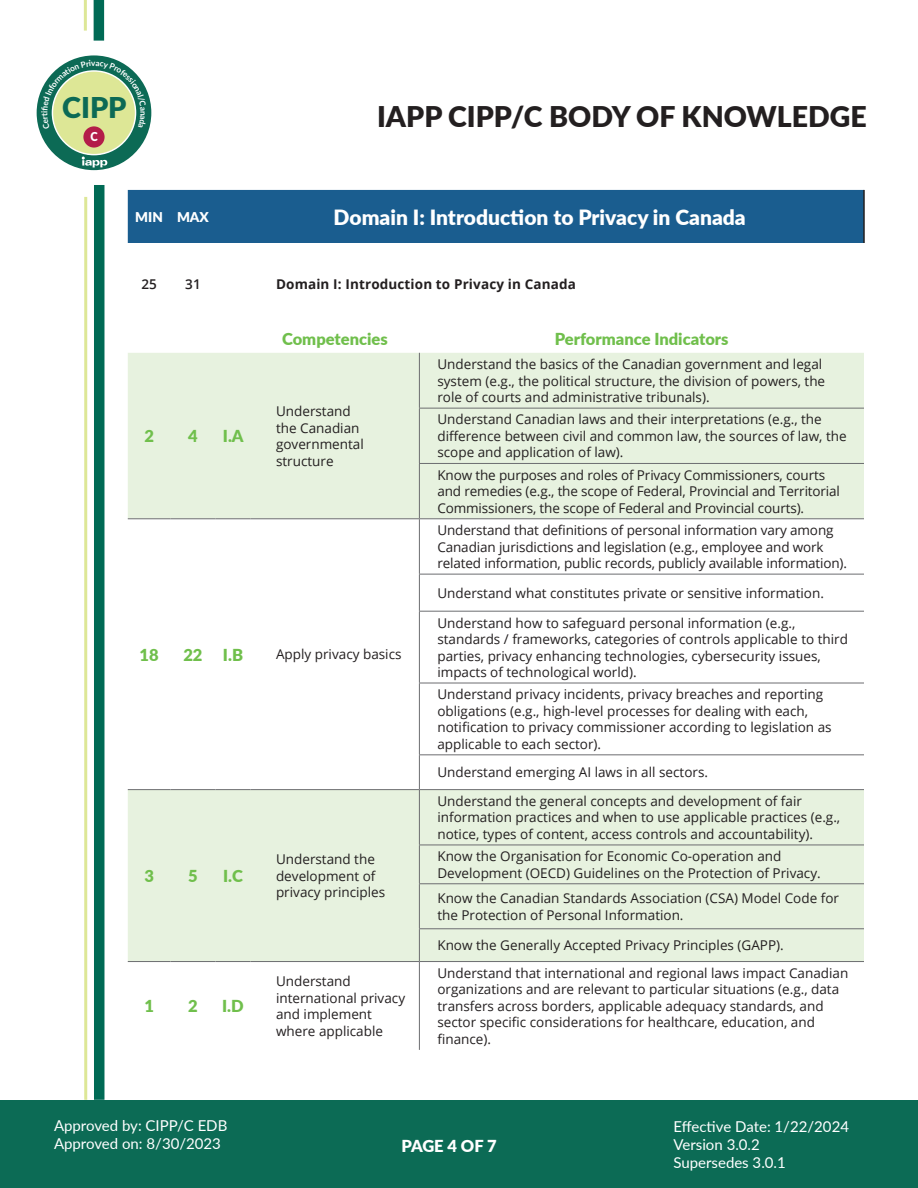
<style>
.page{position:relative;width:918px;height:1188px;background:#fff}
.page>*{position:absolute;margin:0;border:0;box-sizing:border-box;transform-origin:0 0}
.t1{font:900 28.8px "Lato";color:#0c6a55}
.t2{font:900 28.5px "Lato";color:#231f20}
.t3{font:900 21px "Lato";color:#fff}
.t4{font:900 16.5px "Lato";color:#70bf4c}
.t5{font:900 16.5px "Lato";letter-spacing:-.01em;color:#fff}
.t6{font:15px/18px "Lato";color:#fff}
.body_type{font:13.5px/16.5px "Open Sans";color:#231f20}
.body_type-2{font:700 13.5px "Open Sans";letter-spacing:.01em;color:#231f20}
.t7{font:900 13.5px "Lato";color:#fff}
.body_type-3{font:600 13.5px "Open Sans";color:#231f20}
.t8{font:900 12.3px "Lato";color:#fff;scale:.9 1}
.t9{font:700 8.25px "Lato";color:#fff}
</style>
<div class="page">
<div style="left:0;top:1100px;width:918px;height:88px;background:#0c6b55"></div>
<div style="left:37px;top:55px;width:114px;height:115px;background:#0c6a55;border-radius:50%"></div>
<div style="left:94px;top:0;width:10px;height:41px;background:#006a55"></div>
<hr style="left:84px;top:0;width:3px;height:31px;background:#dde797">
<div style="left:94px;top:185px;width:10px;height:915px;background:#006a55"></div>
<hr style="left:84px;top:197px;width:3px;height:903px;background:#dde797">
<div style="left:128px;top:190px;width:735px;height:53px;background:#1a5d8f"></div>
<div style="left:128px;top:353px;width:736px;height:165px;background:#e7f2df"></div>
<svg style="left:128px;top:519px;width:736px;height:531px"></svg>
<hr style="left:863px;top:190px;width:2px;height:53px;background:#231f20">
<hr style="left:419px;top:408px;width:445px;height:1px;background:#6c6d70">
<hr style="left:419px;top:463px;width:445px;height:1px;background:#6c6d70">
<hr style="left:128px;top:518px;width:42px;height:1px;background:#6c6d70">
<hr style="left:170px;top:518px;width:45px;height:1px;background:#6c6d70">
<hr style="left:215px;top:518px;width:36px;height:1px;background:#6c6d70">
<hr style="left:251px;top:518px;width:168px;height:1px;background:#6c6d70">
<hr style="left:419px;top:518px;width:445px;height:1px;background:#6c6d70">
<hr style="left:419px;top:574px;width:445px;height:1px;background:#6c6d70">
<hr style="left:419px;top:611px;width:445px;height:1px;background:#6c6d70">
<hr style="left:128px;top:789px;width:42px;height:1px;background:#6c6d70">
<hr style="left:170px;top:789px;width:45px;height:1px;background:#6c6d70">
<hr style="left:215px;top:789px;width:36px;height:1px;background:#6c6d70">
<hr style="left:251px;top:789px;width:168px;height:1px;background:#6c6d70">
<hr style="left:419px;top:683px;width:445px;height:1px;background:#6c6d70">
<hr style="left:419px;top:754px;width:445px;height:1px;background:#6c6d70">
<hr style="left:419px;top:789px;width:445px;height:1px;background:#6c6d70">
<hr style="left:419px;top:845px;width:445px;height:1px;background:#6c6d70">
<hr style="left:419px;top:883px;width:445px;height:1px;background:#6c6d70">
<hr style="left:419px;top:928px;width:445px;height:1px;background:#6c6d70">
<hr style="left:419px;top:353px;width:1px;height:55px;background:#6c6d70">
<hr style="left:419px;top:409px;width:1px;height:54px;background:#6c6d70">
<hr style="left:419px;top:464px;width:1px;height:54px;background:#6c6d70">
<hr style="left:419px;top:519px;width:1px;height:55px;background:#6c6d70">
<hr style="left:419px;top:574px;width:1px;height:37px;background:#6c6d70">
<hr style="left:419px;top:612px;width:1px;height:71px;background:#6c6d70">
<hr style="left:419px;top:683px;width:1px;height:71px;background:#6c6d70">
<hr style="left:419px;top:755px;width:1px;height:34px;background:#6c6d70">
<hr style="left:419px;top:790px;width:1px;height:55px;background:#6c6d70">
<hr style="left:419px;top:845px;width:1px;height:38px;background:#6c6d70">
<hr style="left:419px;top:884px;width:1px;height:44px;background:#6c6d70">
<hr style="left:419px;top:929px;width:1px;height:32px;background:#6c6d70">
<hr style="left:128px;top:961px;width:42px;height:1px;background:#6c6d70">
<hr style="left:170px;top:961px;width:45px;height:1px;background:#6c6d70">
<hr style="left:215px;top:961px;width:36px;height:1px;background:#6c6d70">
<hr style="left:251px;top:961px;width:168px;height:1px;background:#6c6d70">
<hr style="left:419px;top:961px;width:445px;height:1px;background:#6c6d70">
<hr style="left:419px;top:962px;width:1px;height:88px;background:#6c6d70">
<svg style="left:41px;top:60px;width:105px;height:108px"></svg>
<h1 class="t1" style="left:62px;top:86px;width:66px">CIPP</h1>
<p class="t8" style="left:90px;top:127px;width:10px">C</p>
<p class="t9" style="left:150px;top:111px;width:6px;rotate:90deg">n</p>
<h2 class="t2" style="left:377px;top:95px;width:491px">IAPP CIPP/C BODY OF KNOWLEDGE</h2>
<p class="t7" style="left:135px;top:207px;width:29px">MIN</p>
<p class="t7" style="left:177px;top:207px;width:33px">MAX</p>
<p class="t3" style="left:334px;top:201px;width:414px">Domain I: Introduction to Privacy in Canada</p>
<p class="body_type-3" style="left:141px;top:275px;width:17px">25</p>
<p class="body_type-3" style="left:185px;top:275px;width:17px">31</p>
<p class="body_type-2" style="left:276px;top:274px;width:301px">Domain I: Introduction to Privacy in Canada</p>
<p class="t4" style="left:144px;top:424px;width:11px">2</p>
<p class="t4" style="left:188px;top:424px;width:11px">4</p>
<p class="t4" style="left:223px;top:424px;width:22px">I.A</p>
<p class="t4" style="left:282px;top:327px;width:107px">Competencies</p>
<p class="t4" style="left:555px;top:327px;width:175px">Performance Indicators</p>
<p class="body_type" style="left:276px;top:403px;width:89px">Understand the Canadian governmental structure</p>
<p class="body_type" style="left:437px;top:356px;width:389px">Understand the basics of the Canadian government and legal system (e.g., the political structure, the division of powers, the role of courts and administrative tribunals).</p>
<p class="body_type" style="left:437px;top:411px;width:411px">Understand Canadian laws and their interpretations (e.g., the difference between civil and common law, the sources of law, the scope and application of law).</p>
<p class="body_type" style="left:437px;top:466px;width:404px">Know the purposes and roles of Privacy Commissioners, courts and remedies (e.g., the scope of Federal, Provincial and Territorial<br>Commissioners, the scope of Federal and Provincial courts).</p>
<p class="t4" style="left:140px;top:642px;width:21px">18</p>
<p class="t4" style="left:183px;top:642px;width:21px">22</p>
<p class="t4" style="left:223px;top:642px;width:22px">I.B</p>
<p class="body_type" style="left:276px;top:646px;width:127px">Apply privacy basics</p>
<p class="t4" style="left:144px;top:864px;width:11px">3</p>
<p class="t4" style="left:188px;top:864px;width:11px">5</p>
<p class="t4" style="left:223px;top:864px;width:21px">I.C</p>
<p class="body_type" style="left:276px;top:851px;width:111px">Understand the development of privacy principles</p>
<p class="body_type" style="left:437px;top:522px;width:411px">Understand that definitions of personal information vary among<br>Canadian jurisdictions and legislation (e.g., employee and work related information, public records, publicly available information).</p>
<p class="body_type" style="left:437px;top:584px;width:388px">Understand what constitutes private or sensitive information.</p>
<p class="body_type" style="left:437px;top:614px;width:412px">Understand how to safeguard personal information (e.g., standards / frameworks, categories of controls applicable to third parties, privacy enhancing technologies, cybersecurity issues, impacts of technological world).</p>
<p class="body_type" style="left:437px;top:686px;width:396px">Understand privacy incidents, privacy breaches and reporting obligations (e.g., high-level processes for dealing with each, notification to privacy commissioner according to legislation as applicable to each sector).</p>
<p class="body_type" style="left:437px;top:764px;width:272px">Understand emerging AI laws in all sectors.</p>
<p class="body_type" style="left:437px;top:792px;width:404px">Understand the general concepts and development of fair information practices and when to use applicable practices (e.g., notice, types of content, access controls and accountability).</p>
<p class="body_type" style="left:437px;top:848px;width:385px">Know the Organisation for Economic Co-operation and<br>Development (OECD) Guidelines on the Protection of Privacy.</p>
<p class="body_type" style="left:437px;top:890px;width:403px">Know the Canadian Standards Association (CSA) Model Code for the Protection of Personal Information.</p>
<p class="body_type" style="left:437px;top:937px;width:348px">Know the Generally Accepted Privacy Principles (GAPP).</p>
<p class="t4" style="left:144px;top:994px;width:11px">1</p>
<p class="t4" style="left:188px;top:994px;width:11px">2</p>
<p class="t4" style="left:222px;top:994px;width:23px">I.D</p>
<p class="body_type" style="left:276px;top:973px;width:131px">Understand international privacy and implement where applicable</p>
<p class="body_type" style="left:437px;top:964px;width:412px">Understand that international and regional laws impact Canadian organizations and are relevant to particular situations (e.g., data transfers across borders, applicable adequacy standards, and sector specific considerations for healthcare, education, and finance).</p>
<p class="t6" style="left:54px;top:1116px;width:175px">Approved by: CIPP/C EDB<br>Approved on: 8/30/2023</p>
<p class="t6" style="left:674px;top:1117px;width:177px">Effective Date: 1/22/2024<br>Version 3.0.2<br>Supersedes 3.0.1</p>
<p class="t5" style="left:401px;top:1134px;width:97px">PAGE 4 OF 7</p>
</div>
